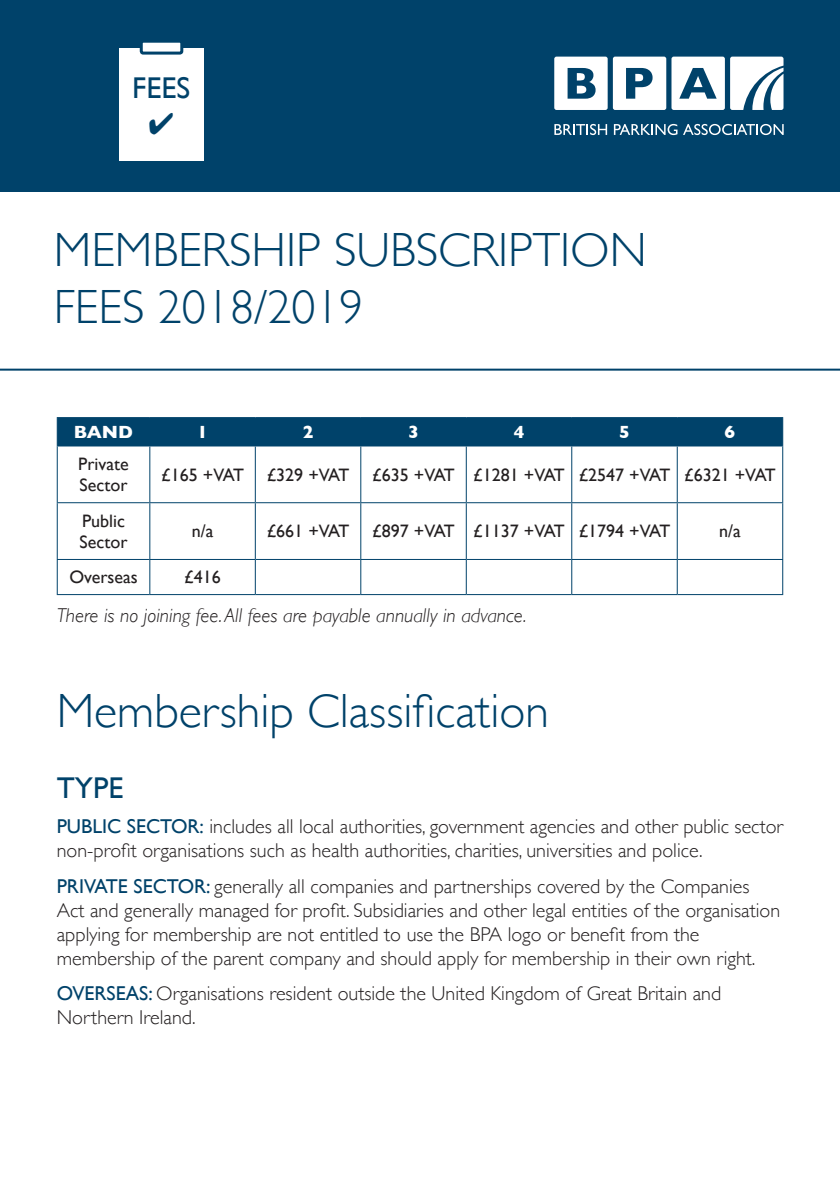
<style>
.page{position:relative;width:840px;height:1191px;background:#fff}
.page>*{position:absolute;margin:0;border:0;box-sizing:border-box;transform-origin:0 0}
.t1{font:300 48px/57.6px "Gill Sans";color:#00426a}
.Sub_Header{font:30px "Gill Sans";color:#00426a}
.Body_Text{font:300 20px/24px "Gill Sans";color:#231f20}
.Body_Text-2{font:italic 300 20px "Gill Sans";color:#231f20}
.Body_Text-3{font:18px/21.6px "Gill Sans";color:#231f20}
.Body_Text-4{font:700 18px "Gill Sans";color:#fff}
.s1{font-weight:400;color:#00426a}
</style>
<div class="page">
<div style="left:0;top:0;width:839px;height:192px;background:#00426a"></div>
<svg style="left:554px;top:124px;width:52px;height:11px"></svg>
<svg style="left:613px;top:124px;width:170px;height:11px"></svg>
<svg style="left:554px;top:57px;width:229px;height:53px"></svg>
<hr style="left:0;top:369px;width:839px;height:2px;background:#00426a">
<div style="left:57px;top:417px;width:725px;height:28px;background:#00426a"></div>
<hr style="left:57px;top:445px;width:93px;height:1px;background:#00426a">
<hr style="left:57px;top:446px;width:1px;height:56px;background:#00426a">
<hr style="left:150px;top:445px;width:105px;height:1px;background:#00426a">
<hr style="left:149px;top:446px;width:1px;height:56px;background:#00426a">
<hr style="left:255px;top:445px;width:105px;height:1px;background:#00426a">
<hr style="left:255px;top:446px;width:1px;height:56px;background:#00426a">
<hr style="left:360px;top:445px;width:106px;height:1px;background:#00426a">
<hr style="left:360px;top:446px;width:1px;height:56px;background:#00426a">
<hr style="left:466px;top:445px;width:105px;height:1px;background:#00426a">
<hr style="left:465px;top:446px;width:1px;height:56px;background:#00426a">
<hr style="left:571px;top:445px;width:105px;height:1px;background:#00426a">
<hr style="left:571px;top:446px;width:1px;height:56px;background:#00426a">
<hr style="left:676px;top:445px;width:106px;height:1px;background:#00426a">
<hr style="left:676px;top:446px;width:1px;height:56px;background:#00426a">
<hr style="left:781px;top:446px;width:1px;height:56px;background:#00426a">
<hr style="left:57px;top:502px;width:93px;height:1px;background:#00426a">
<hr style="left:57px;top:503px;width:1px;height:56px;background:#00426a">
<hr style="left:150px;top:502px;width:105px;height:1px;background:#00426a">
<hr style="left:149px;top:503px;width:1px;height:56px;background:#00426a">
<hr style="left:255px;top:502px;width:105px;height:1px;background:#00426a">
<hr style="left:255px;top:503px;width:1px;height:56px;background:#00426a">
<hr style="left:360px;top:502px;width:106px;height:1px;background:#00426a">
<hr style="left:360px;top:503px;width:1px;height:56px;background:#00426a">
<hr style="left:466px;top:502px;width:105px;height:1px;background:#00426a">
<hr style="left:465px;top:503px;width:1px;height:56px;background:#00426a">
<hr style="left:571px;top:502px;width:105px;height:1px;background:#00426a">
<hr style="left:571px;top:503px;width:1px;height:56px;background:#00426a">
<hr style="left:676px;top:502px;width:106px;height:1px;background:#00426a">
<hr style="left:676px;top:503px;width:1px;height:56px;background:#00426a">
<hr style="left:781px;top:503px;width:1px;height:56px;background:#00426a">
<hr style="left:57px;top:559px;width:93px;height:1px;background:#00426a">
<hr style="left:57px;top:560px;width:1px;height:34px;background:#00426a">
<hr style="left:150px;top:559px;width:105px;height:1px;background:#00426a">
<hr style="left:149px;top:560px;width:1px;height:34px;background:#00426a">
<hr style="left:255px;top:559px;width:105px;height:1px;background:#00426a">
<hr style="left:255px;top:560px;width:1px;height:34px;background:#00426a">
<hr style="left:360px;top:559px;width:106px;height:1px;background:#00426a">
<hr style="left:360px;top:560px;width:1px;height:34px;background:#00426a">
<hr style="left:466px;top:559px;width:105px;height:1px;background:#00426a">
<hr style="left:465px;top:560px;width:1px;height:34px;background:#00426a">
<hr style="left:571px;top:559px;width:105px;height:1px;background:#00426a">
<hr style="left:571px;top:560px;width:1px;height:34px;background:#00426a">
<hr style="left:676px;top:559px;width:106px;height:1px;background:#00426a">
<hr style="left:676px;top:560px;width:1px;height:34px;background:#00426a">
<hr style="left:781px;top:560px;width:1px;height:34px;background:#00426a">
<hr style="left:57px;top:594px;width:93px;height:1px;background:#00426a">
<hr style="left:150px;top:594px;width:105px;height:1px;background:#00426a">
<hr style="left:255px;top:594px;width:105px;height:1px;background:#00426a">
<hr style="left:360px;top:594px;width:106px;height:1px;background:#00426a">
<hr style="left:466px;top:594px;width:105px;height:1px;background:#00426a">
<hr style="left:571px;top:594px;width:105px;height:1px;background:#00426a">
<hr style="left:676px;top:594px;width:106px;height:1px;background:#00426a">
<div style="left:119px;top:48px;width:85px;height:112px;background:#fff"></div>
<div style="left:141px;top:41px;width:41px;height:12px;background:#fff;border-radius:2px"></div>
<div style="left:140px;top:40px;width:43px;height:15px;border:3px solid #00426a;border-radius:2px"></div>
<p class="Sub_Header" style="left:132px;top:70px;width:59px">FEES</p>
<p class="t1" style="left:54px;top:219px;width:594px">MEMBERSHIP SUBSCRIPTION<br>FEES 2018/2019</p>
<p class="Body_Text-4" style="left:74px;top:417px;width:61px">BAND</p>
<p class="Body_Text-4" style="left:197px;top:417px;width:12px">1</p>
<p class="Body_Text-4" style="left:302px;top:417px;width:12px">2</p>
<p class="Body_Text-4" style="left:408px;top:417px;width:12px">3</p>
<p class="Body_Text-4" style="left:513px;top:417px;width:12px">4</p>
<p class="Body_Text-4" style="left:618px;top:417px;width:12px">5</p>
<p class="Body_Text-4" style="left:724px;top:417px;width:12px">6</p>
<p class="Body_Text-3" style="left:78px;top:453px;width:52px">Private<br>Sector</p>
<p class="Body_Text-3" style="left:161px;top:463px;width:84px">£165 +VAT</p>
<p class="Body_Text-3" style="left:266px;top:463px;width:84px">£329 +VAT</p>
<p class="Body_Text-3" style="left:372px;top:463px;width:84px">£635 +VAT</p>
<p class="Body_Text-3" style="left:473px;top:463px;width:93px">£1281 +VAT</p>
<p class="Body_Text-3" style="left:578px;top:463px;width:93px">£2547 +VAT</p>
<p class="Body_Text-3" style="left:683px;top:463px;width:93px">£6321 +VAT</p>
<p class="Body_Text-3" style="left:80px;top:509px;width:49px">Public<br>Sector</p>
<p class="Body_Text-3" style="left:191px;top:520px;width:23px">n/a</p>
<p class="Body_Text-3" style="left:266px;top:520px;width:84px">£661 +VAT</p>
<p class="Body_Text-3" style="left:372px;top:520px;width:84px">£897 +VAT</p>
<p class="Body_Text-3" style="left:473px;top:520px;width:93px">£1137 +VAT</p>
<p class="Body_Text-3" style="left:578px;top:520px;width:93px">£1794 +VAT</p>
<p class="Body_Text-3" style="left:718px;top:520px;width:23px">n/a</p>
<p class="Body_Text-3" style="left:69px;top:566px;width:70px">Overseas</p>
<p class="Body_Text-3" style="left:184px;top:566px;width:38px">£416</p>
<p class="Body_Text-2" style="left:57px;top:604px;width:471px">There is no joining fee. All fees are payable annually in advance.</p>
<p class="t1" style="left:57px;top:680px;width:493px">Membership Classification</p>
<p class="Sub_Header" style="left:57px;top:770px;width:68px">TYPE</p>
<p class="Body_Text" style="left:57px;top:814px;width:727px"><span class="s1">PUBLIC SECTOR:</span> includes all local authorities, government agencies and other public sector non-profit organisations such as health authorities, charities, universities and police.</p>
<p class="Body_Text" style="left:57px;top:873px;width:724px"><span class="s1">PRIVATE SECTOR:</span> generally all companies and partnerships covered by the Companies Act and generally managed for profit. Subsidiaries and other legal entities of the organisation applying for membership are not entitled to use the BPA logo or benefit from the membership of the parent company and should apply for membership in their own right.</p>
<p class="Body_Text" style="left:57px;top:980px;width:665px"><span class="s1">OVERSEAS:</span> Organisations resident outside the United Kingdom of Great Britain and<br>Northern Ireland.</p>
</div>
